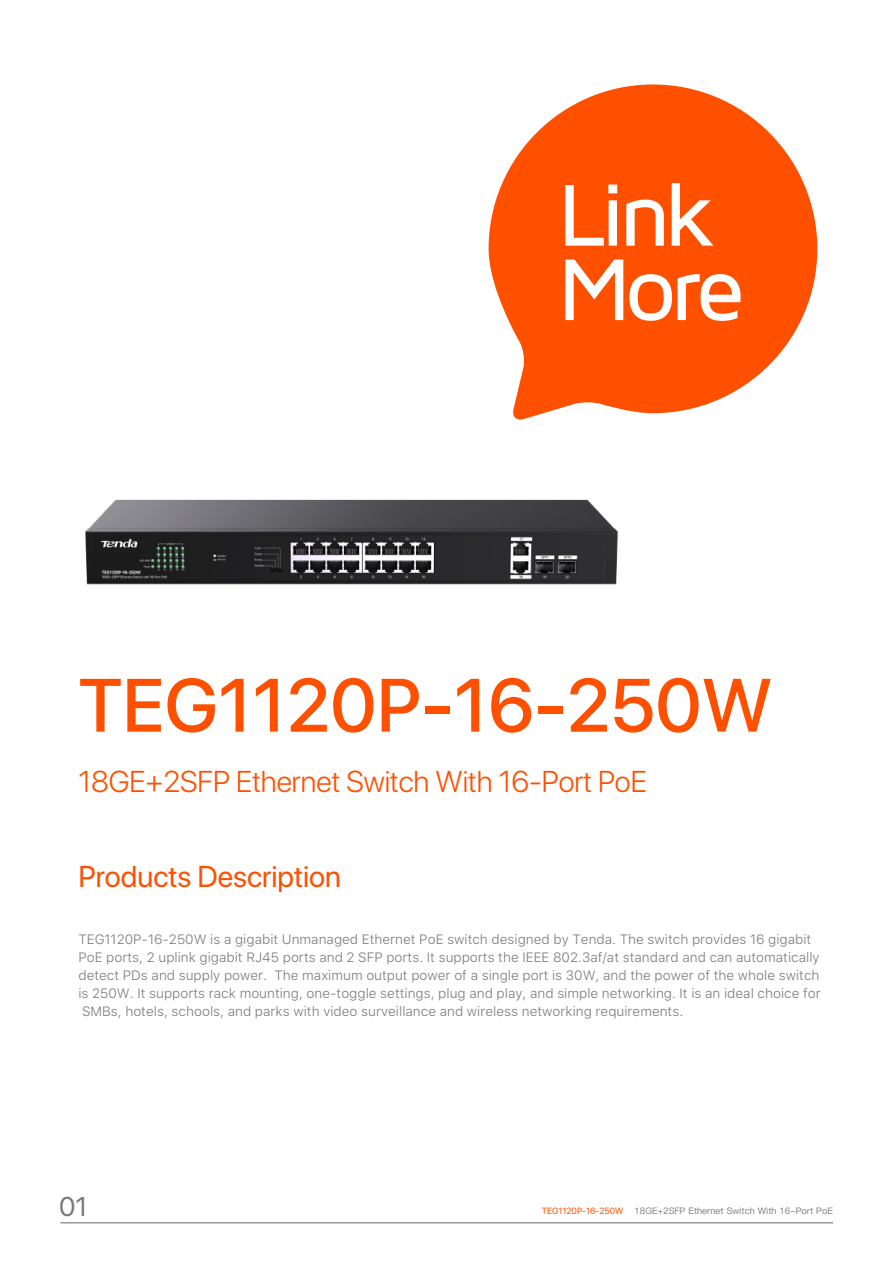
<style>
.page{position:relative;width:893px;height:1263px;background:#fff}
.page>*{position:absolute;margin:0;border:0;box-sizing:border-box;transform-origin:0 0}
.t1{font:500 75px "SF Pro Display";color:#ff5000}
.t2{font:300 30px "SF Pro Display";color:#ff5000}
.t3{font:30px "SF Pro Display";color:#ff5000}
.t4{font:27px "SF Pro Display";color:#7a7979}
.t5{font:300 13.5px/18px "SF Pro Text";color:#797979}
.t6{font:9px "Ping Fang SC Medium";color:#7a7979}
.s1{font-family:"SF Pro Display";color:#ff5000}
</style>
<div class="page">
<svg style="left:489px;top:84px;width:328px;height:311px;fill:#ff5000"></svg>
<svg style="left:565px;top:185px;width:52px;height:61px"></svg>
<svg style="left:626px;top:200px;width:38px;height:46px"></svg>
<svg style="left:672px;top:183px;width:41px;height:63px"></svg>
<svg style="left:565px;top:260px;width:58px;height:48px"></svg>
<svg style="left:629px;top:274px;width:43px;height:34px"></svg>
<svg style="left:678px;top:274px;width:62px;height:47px"></svg>
<hr style="left:60px;top:1222px;width:773px;height:1px;background:#636363">
<img style="left:85px;top:308px;width:644px;height:277px">
<h1 class="t1" style="left:78px;top:651px;width:695px">TEG1120P-16-250W</h1>
<h2 class="t2" style="left:78px;top:760px;width:570px">18GE+2SFP Ethernet Switch With 16-Port PoE</h2>
<h2 class="t3" style="left:78px;top:853px;width:264px">Products Description</h2>
<p class="t5" style="left:78px;top:931px;width:744px">TEG1120P-16-250W is a gigabit Unmanaged Ethernet PoE switch designed by Tenda. The switch provides 16 gigabit PoE ports, 2 uplink gigabit RJ45 ports and 2 SFP ports. It supports the IEEE 802.3af/at standard and can automatically detect PDs and supply power. The maximum output power of a single port is 30W, and the power of the whole switch is 250W. It supports rack mounting, one-toggle settings, plug and play, and simple networking. It is an ideal choice for SMBs, hotels, schools, and parks with video surveillance and wireless networking requirements.</p>
<h3 class="t4" style="left:59px;top:1185px;width:30px">01</h3>
<p class="t6" style="left:542px;top:1205px;width:293px"><span class="s1">TEG1120P-16-250W</span> 18GE+2SFP Ethernet Switch With 16-Port PoE</p>
</div>
